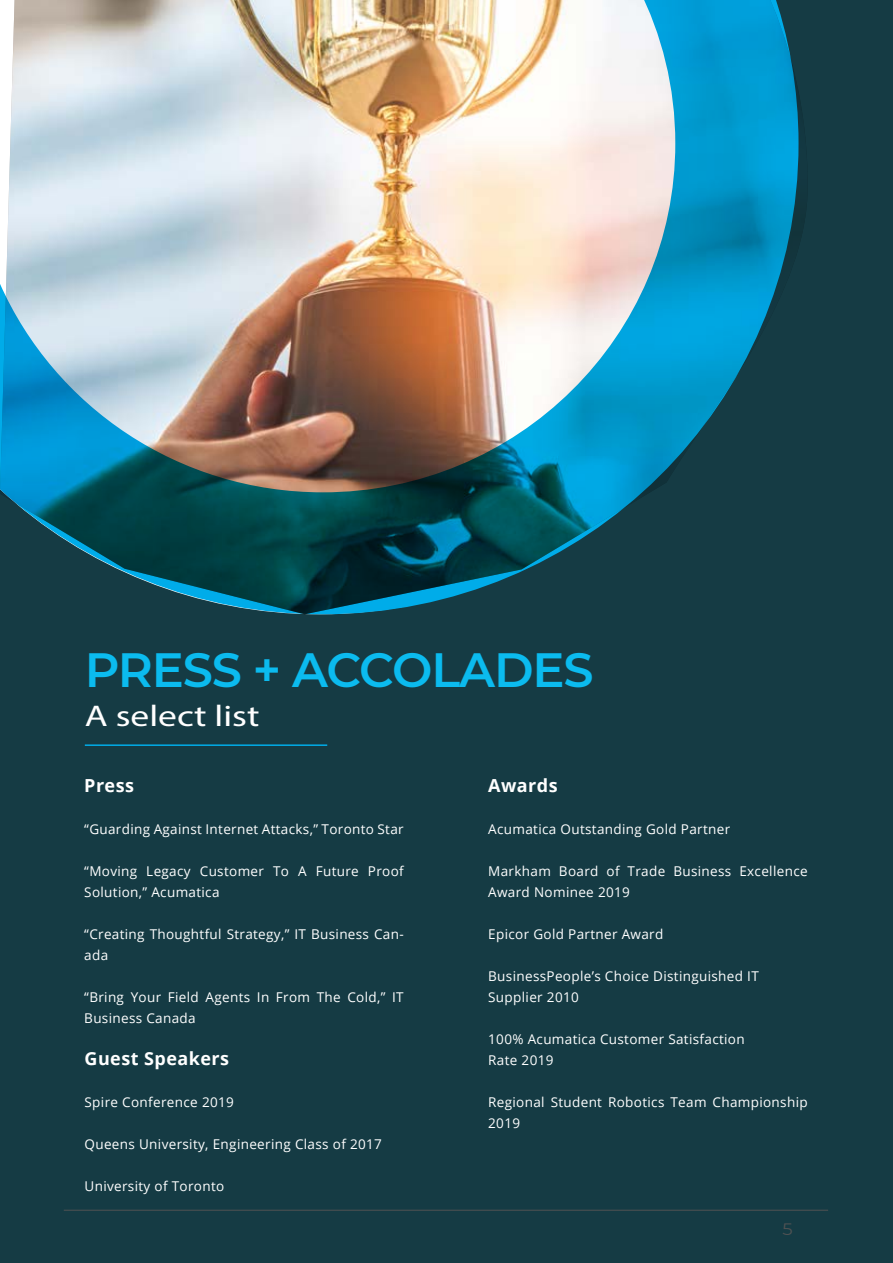
<style>
.page{position:relative;width:893px;height:1263px;background:#153b44}
.page>*{position:absolute;margin:0;border:0;box-sizing:border-box;transform-origin:0 0}
.t1{font:600 48px "Montserrat";letter-spacing:-.025em;color:#0bbbef}
.t2{font:30px "Myriad Pro";color:#fff;scale:1.25 1}
.t3{font:700 18px "Open Sans";letter-spacing:.025em;color:#fff}
.t4{font:16.5px "Montserrat";color:#515253;scale:1.1 1}
.t5{font:13.5px/21px "Open Sans";letter-spacing:.025em;color:#fff}
</style>
<div class="page">
<img style="left:0;top:0;width:808px;height:614px">
<hr style="left:85px;top:744px;width:242px;height:2px;background:#00ace9">
<hr style="left:64px;top:1210px;width:764px;height:1px;background:#515253">
<h1 class="t1" style="left:85px;top:636px;width:510px">PRESS + ACCOLADES</h1>
<h2 class="t2" style="left:85px;top:697px;width:141px">A select list</h2>
<h3 class="t3" style="left:84px;top:773px;width:51px">Press</h3>
<p class="t5" style="left:84px;top:818px;width:321px">“Guarding Against Internet Attacks,” Toronto Star</p>
<p class="t5" style="left:84px;top:860px;width:321px">“Moving Legacy Customer To A Future Proof<br>Solution,” Acumatica</p>
<p class="t5" style="left:84px;top:923px;width:321px">“Creating Thoughtful Strategy,” IT Business Can&shy;ada</p>
<p class="t5" style="left:84px;top:986px;width:321px">“Bring Your Field Agents In From The Cold,” IT<br>Business Canada</p>
<h3 class="t3" style="left:85px;top:1045px;width:146px">Guest Speakers</h3>
<p class="t5" style="left:85px;top:1091px;width:151px">Spire Conference 2019</p>
<p class="t5" style="left:85px;top:1133px;width:299px">Queens University, Engineering Class of 2017</p>
<p class="t5" style="left:85px;top:1175px;width:141px">University of Toronto</p>
<h3 class="t3" style="left:488px;top:773px;width:71px">Awards</h3>
<p class="t5" style="left:488px;top:818px;width:244px">Acumatica Outstanding Gold Partner</p>
<p class="t5" style="left:488px;top:860px;width:321px">Markham Board of Trade Business Excellence<br>Award Nominee 2019</p>
<p class="t5" style="left:488px;top:923px;width:177px">Epicor Gold Partner Award</p>
<p class="t5" style="left:488px;top:965px;width:272px">BusinessPeople’s Choice Distinguished IT<br>Supplier 2010</p>
<p class="t5" style="left:488px;top:1028px;width:258px">100% Acumatica Customer Satisfaction<br>Rate 2019</p>
<p class="t5" style="left:488px;top:1091px;width:321px">Regional Student Robotics Team Championship<br>2019</p>
<p class="t4" style="left:782px;top:1218px;width:11px">5</p>
</div>
